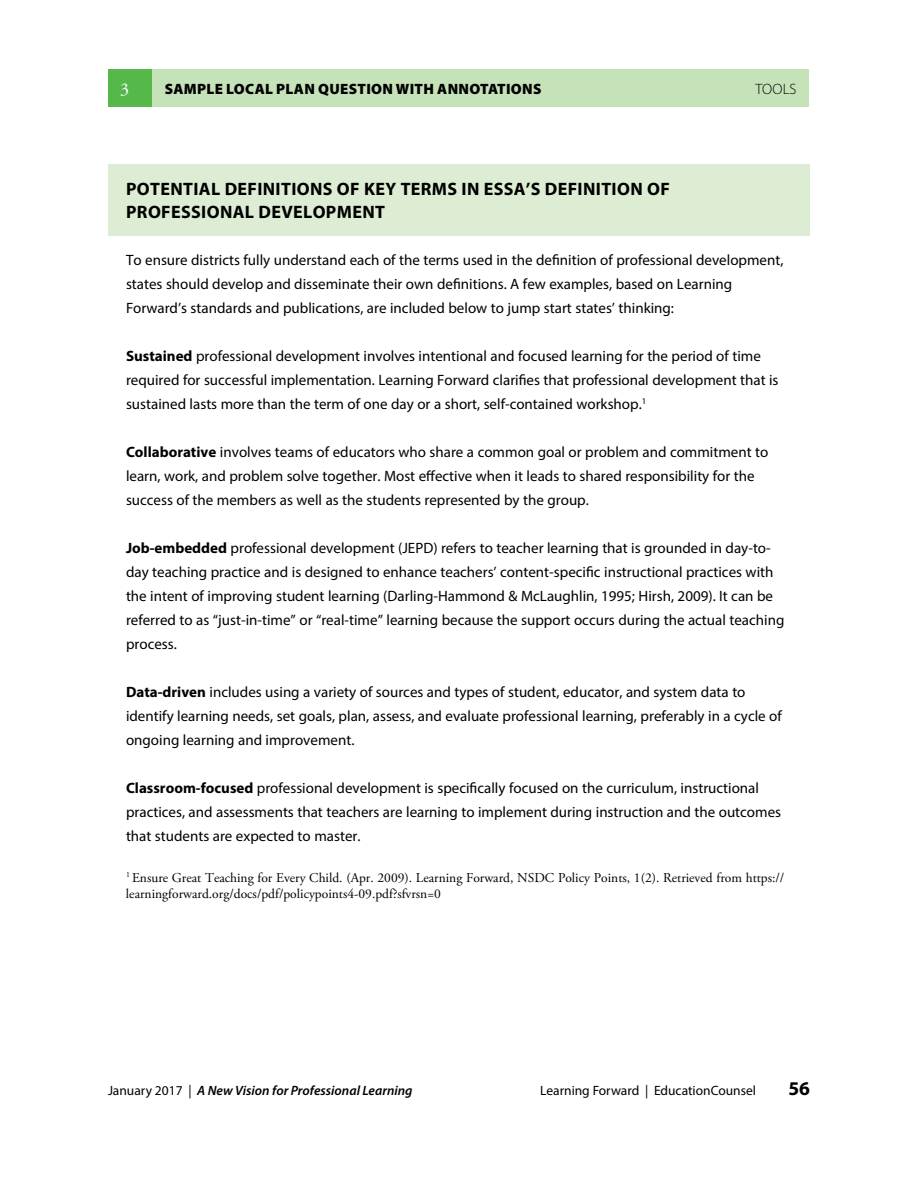
<style>
.page{position:relative;width:918px;height:1188px;background:#fff}
.page>*{position:absolute;margin:0;border:0;box-sizing:border-box;transform-origin:0 0}
.t1{font:700 19.5px "Myriad Pro";color:#000}
.t2{font:700 18px/22.5px "Myriad Pro";letter-spacing:.02em;color:#000}
.t3{font:18px "Adobe Garamond Pro";color:#fff}
.t4{font:15px/24px "Myriad Pro";color:#000}
.t5{font:900 15px "Myriad Pro";letter-spacing:.02em;color:#000}
.t6{font:300 15px "Myriad Pro";letter-spacing:.01em;color:#000}
.t7{font:13.5px/16.5px "Adobe Garamond Pro";color:#000}
.t8{font:italic 600 13.5px "Myriad Pro";color:#000}
.t9{font:13.5px "Myriad Pro";color:#000}
.s1{font-weight:700}
.s2{font-weight:400;font-style:normal}
</style>
<div class="page">
<div style="left:108px;top:164px;width:702px;height:72px;background:#dcedd4"></div>
<div style="left:108px;top:70px;width:45px;height:37px;background:#54b948"></div>
<div style="left:153px;top:70px;width:656px;height:37px;background:#c6e2b9"></div>
<p class="t3" style="left:120px;top:78px;width:10px">3</p>
<p class="t5" style="left:165px;top:79px;width:378px">SAMPLE LOCAL PLAN QUESTION WITH ANNOTATIONS</p>
<p class="t6" style="left:756px;top:80px;width:42px">TOOLS</p>
<p class="t2" style="left:126px;top:177px;width:545px">POTENTIAL DEFINITIONS OF KEY TERMS IN ESSA’S DEFINITION OF<br>PROFESSIONAL DEVELOPMENT</p>
<p class="t4" style="left:126px;top:248px;width:659px">To ensure districts fully understand each of the terms used in the definition of professional development, states should develop and disseminate their own definitions. A few examples, based on Learning<br>Forward’s standards and publications, are included below to jump start states’ thinking:</p>
<p class="t4" style="left:126px;top:344px;width:654px"><span class="s1">Sustained</span> professional development involves intentional and focused learning for the period of time required for successful implementation. Learning Forward clarifies that professional development that is sustained lasts more than the term of one day or a short, self-contained workshop.<sup>1</sup></p>
<p class="t4" style="left:126px;top:440px;width:644px"><span class="s1">Collaborative</span> involves teams of educators who share a common goal or problem and commitment to learn, work, and problem solve together. Most effective when it leads to shared responsibility for the success of the members as well as the students represented by the group.</p>
<p class="t4" style="left:126px;top:536px;width:660px"><span class="s1">Job-embedded</span> professional development (JEPD) refers to teacher learning that is grounded in day-to&shy;day teaching practice and is designed to enhance teachers’ content-specific instructional practices with the intent of improving student learning (Darling-Hammond &amp; McLaughlin, 1995; Hirsh, 2009). It can be referred to as “just-in-time” or “real-time” learning because the support occurs during the actual teaching process.</p>
<p class="t4" style="left:126px;top:680px;width:657px"><span class="s1">Data-driven</span> includes using a variety of sources and types of student, educator, and system data to identify learning needs, set goals, plan, assess, and evaluate professional learning, preferably in a cycle of ongoing learning and improvement.</p>
<p class="t4" style="left:126px;top:776px;width:657px"><span class="s1">Classroom-focused</span> professional development is specifically focused on the curriculum, instructional practices, and assessments that teachers are learning to implement during instruction and the outcomes that students are expected to master.</p>
<p class="t7" style="left:126px;top:869px;width:660px"><sup>1</sup> Ensure Great Teaching for Every Child. (Apr. 2009). Learning Forward, NSDC Policy Points, 1(2). Retrieved from https:// learningforward.org/docs/pdf/policypoints4-09.pdf?sfvrsn=0</p>
<p class="t8" style="left:108px;top:1082px;width:306px"><span class="s2">January 2017 |</span> A New Vision for Professional Learning</p>
<p class="t9" style="left:540px;top:1082px;width:217px">Learning Forward | EducationCounsel</p>
<h1 class="t1" style="left:788px;top:1076px;width:23px">56</h1>
</div>
